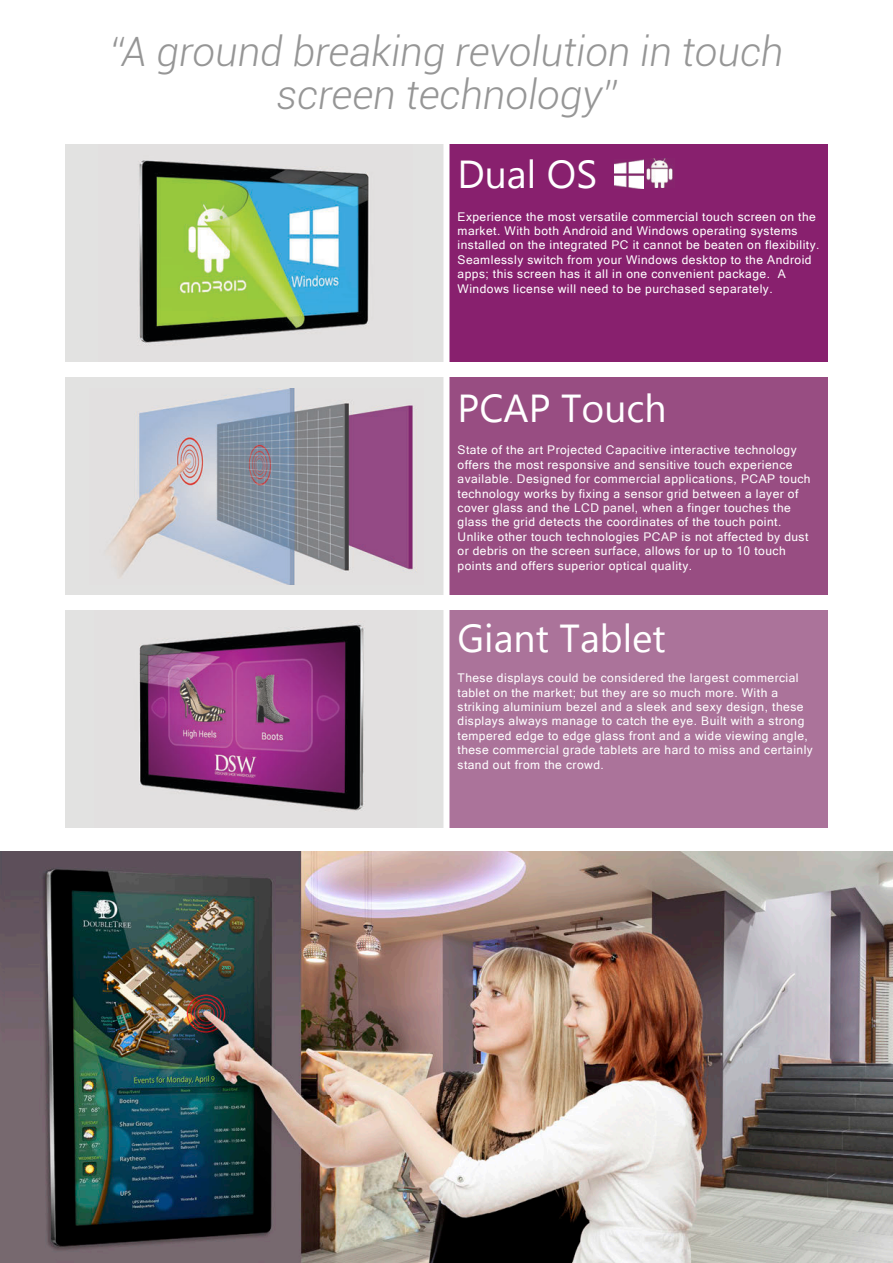
<style>
.page{position:relative;width:893px;height:1263px;background:#fff}
.page>*{position:absolute;margin:0;border:0;box-sizing:border-box;transform-origin:0 0}
.t1{font:italic 300 40.5px/43.5px "Roboto";color:#969696;text-align:center}
.t2{font:39px "Microsoft New Tai Lue";color:#fff}
.t3{font:12px/14.4px "Microsoft Sans Serif";letter-spacing:.04em;color:#fff}
</style>
<div class="page">
<div style="left:446px;top:377px;width:382px;height:217px;background:#984d82"></div>
<div style="left:446px;top:144px;width:382px;height:218px;background:#88206e"></div>
<div style="left:446px;top:610px;width:382px;height:218px;background:#ab739a"></div>
<img style="left:0;top:852px;width:893px;height:411px">
<div style="left:64px;top:377px;width:382px;height:217px;background:#e2e2e1"></div>
<div style="left:64px;top:144px;width:382px;height:218px;background:#e2e2e1"></div>
<div style="left:64px;top:610px;width:382px;height:218px;background:#e2e2e1"></div>
<img style="left:615px;top:159px;width:58px;height:30px">
<img style="left:139px;top:624px;width:225px;height:187px">
<img style="left:139px;top:160px;width:230px;height:184px">
<img style="left:108px;top:389px;width:309px;height:196px">
<div style="left:443px;top:126px;width:6px;height:720px;background:#fff"></div>
<h1 class="t1" style="left:110px;top:28px;width:675px">“A ground breaking revolution in touch screen technology”</h1>
<h2 class="t2" style="left:457px;top:152px;width:141px">Dual OS</h2>
<p class="t3" style="left:457px;top:209px;width:363px">Experience the most versatile commercial touch screen on the market. With both Android and Windows operating systems installed on the integrated PC it cannot be beaten on flexibility.<br>Seamlessly switch from your Windows desktop to the Android apps; this screen has it all in one convenient package. A Windows license will need to be purchased separately.</p>
<h2 class="t2" style="left:457px;top:386px;width:211px">PCAP Touch</h2>
<p class="t3" style="left:457px;top:443px;width:355px">State of the art Projected Capacitive interactive technology offers the most responsive and sensitive touch experience available. Designed for commercial applications, PCAP touch technology works by fixing a sensor grid between a layer of cover glass and the LCD panel, when a finger touches the glass the grid detects the coordinates of the touch point.<br>Unlike other touch technologies PCAP is not affected by dust or debris on the screen surface, allows for up to 10 touch points and offers superior optical quality.</p>
<h2 class="t2" style="left:457px;top:615px;width:210px">Giant Tablet</h2>
<p class="t3" style="left:457px;top:670px;width:357px">These displays could be considered the largest commercial tablet on the market; but they are so much more. With a striking aluminium bezel and a sleek and sexy design, these displays always manage to catch the eye. Built with a strong tempered edge to edge glass front and a wide viewing angle, these commercial grade tablets are hard to miss and certainly stand out from the crowd.</p>
</div>
